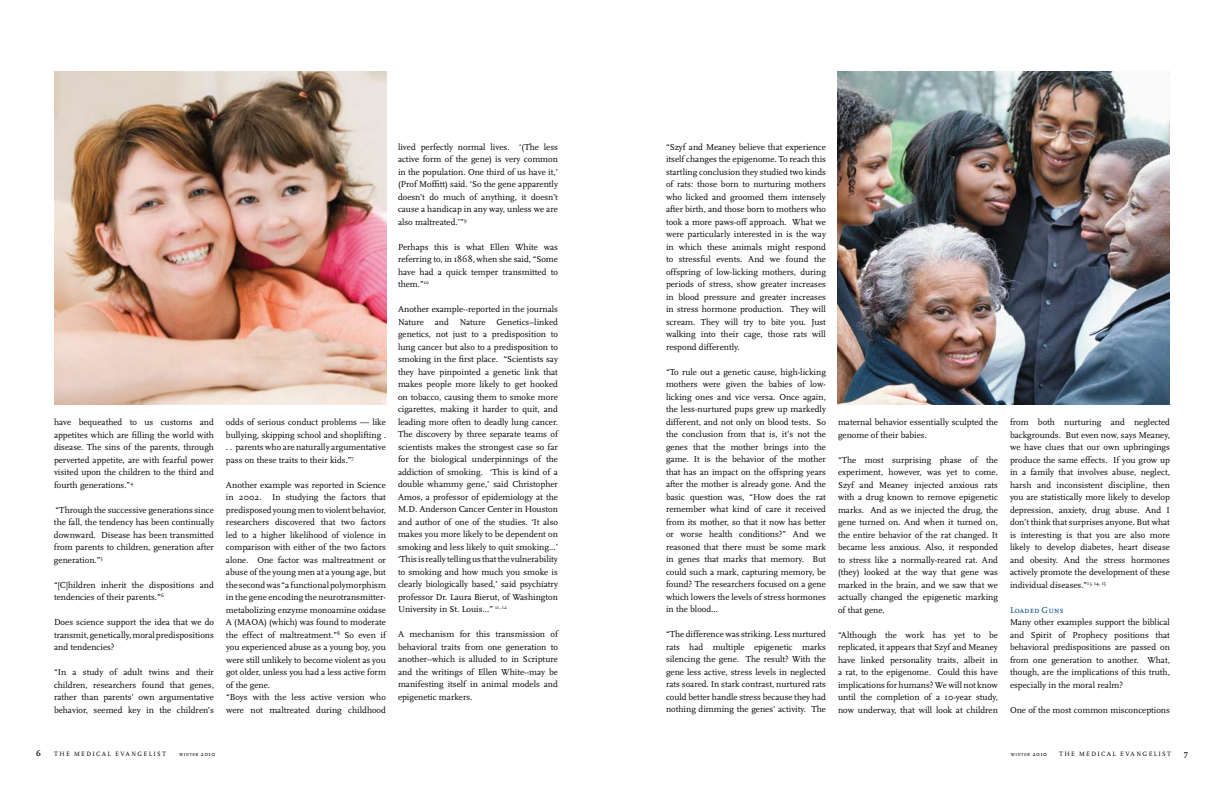
<style>
.page{position:relative;width:1224px;height:792px;background:#fff}
.page>*{position:absolute;margin:0;border:0;box-sizing:border-box;transform-origin:0 0}
.t1{font:9px/12.5px "Scala";color:#000;text-align:justify}
.t2{font:9px "Scala Caps";color:#004b83}
.t3{font:700 8px "Scala";color:#000}
.t4{font:6.5px "Scala";letter-spacing:.2em;color:#000}
.t5{font:4.6px "Scala";letter-spacing:.07em;color:#000}
.s1{font-size:6.5px}
</style>
<div class="page">
<img style="left:54px;top:71px;width:332px;height:334px">
<img style="left:838px;top:71px;width:332px;height:334px">
<p class="t1" style="left:54px;top:416px;width:162px">have bequeathed to us customs and appetites which are filling the world with disease. The sins of the parents, through perverted appetite, are with fearful power visited upon the children to the third and fourth generations.”<sup>4</sup></p>
<p class="t1" style="left:54px;top:504px;width:162px">“Through the successive generations since the fall, the tendency has been continually downward. Disease has been transmitted from parents to children, generation after generation.”<sup>5</sup></p>
<p class="t1" style="left:54px;top:579px;width:161px">“[C]hildren inherit the dispositions and tendencies of their parents.”<sup>6</sup></p>
<p class="t1" style="left:54px;top:616px;width:162px">Does science support the idea that we do transmit, genetically, moral predispositions and tendencies?</p>
<p class="t1" style="left:54px;top:666px;width:162px">“In a study of adult twins and their children, researchers found that genes, rather than parents’ own argumentative behavior, seemed key in the children’s</p>
<p class="t1" style="left:226px;top:416px;width:162px">odds of serious conduct problems — like bullying, skipping school and shoplifting . . . parents who are naturally argumentative pass on these traits to their kids.”<sup>7</sup></p>
<p class="t1" style="left:226px;top:479px;width:162px;text-align:left">Another example was reported in Science in 2002. In studying the factors that predisposed young men to violent behavior, researchers discovered that two factors led to a higher likelihood of violence in comparison with either of the two factors alone. One factor was maltreatment or abuse of the young men at a young age, but the second was “a functional polymorphism in the gene encoding the neurotransmitter&shy;metabolizing enzyme monoamine oxidase A (MAOA) (which) was found to moderate the effect of maltreatment.”<sup>8</sup> So even if you experienced abuse as a young boy, you were still unlikely to become violent as you got older, unless you had a less active form of the gene.<br>“Boys with the less active version who were not maltreated during childhood</p>
<p class="t1" style="left:398px;top:141px;width:162px">lived perfectly normal lives. ‘(The less active form of the gene) is very common in the population. One third of us have it,’ (Prof Moffitt) said. ‘So the gene apparently doesn’t do much of anything, it doesn’t cause a handicap in any way, unless we are also maltreated.’”<sup>9</sup></p>
<p class="t1" style="left:398px;top:241px;width:162px">Perhaps this is what Ellen White was referring to, in 1868, when she said, “Some have had a quick temper transmitted to them.”<sup>10</sup></p>
<p class="t1" style="left:398px;top:303px;width:162px">Another example--reported in the journals Nature and Nature Genetics--linked genetics, not just to a predisposition to lung cancer but also to a predisposition to smoking in the first place. “Scientists say they have pinpointed a genetic link that makes people more likely to get hooked on tobacco, causing them to smoke more cigarettes, making it harder to quit, and leading more often to deadly lung cancer.<br>The discovery by three separate teams of scientists makes the strongest case so far for the biological underpinnings of the addiction of smoking. ‘This is kind of a double whammy gene,’ said Christopher Amos, a professor of epidemiology at the M.D. Anderson Cancer Center in Houston and author of one of the studies. ‘It also makes you more likely to be dependent on smoking and less likely to quit smoking...’ ‘This is really telling us that the vulnerability to smoking and how much you smoke is clearly biologically based,’ said psychiatry professor Dr. Laura Bierut, of Washington University in St. Louis...” <sup>11,</sup> <sup>12</sup></p>
<p class="t1" style="left:398px;top:628px;width:162px">A mechanism for this transmission of behavioral traits from one generation to another--which is alluded to in Scripture and the writings of Ellen White--may be manifesting itself in animal models and epigenetic markers.</p>
<p class="t1" style="left:666px;top:141px;width:162px">“Szyf and Meaney believe that experience itself changes the epigenome. To reach this startling conclusion they studied two kinds of rats: those born to nurturing mothers who licked and groomed them intensely after birth, and those born to mothers who took a more paws-off approach. What we were particularly interested in is the way in which these animals might respond to stressful events. And we found the offspring of low-licking mothers, during periods of stress, show greater increases in blood pressure and greater increases in stress hormone production. They will scream. They will try to bite you. Just walking into their cage, those rats will respond differently.</p>
<p class="t1" style="left:666px;top:366px;width:162px">“To rule out a genetic cause, high-licking mothers were given the babies of low&shy;licking ones and vice versa. Once again, the less-nurtured pups grew up markedly different, and not only on blood tests. So the conclusion from that is, it’s not the genes that the mother brings into the game. It is the behavior of the mother that has an impact on the offspring years after the mother is already gone. And the basic question was, “How does the rat remember what kind of care it received from its mother, so that it now has better or worse health conditions?” And we reasoned that there must be some mark in genes that marks that memory. But could such a mark, capturing memory, be found? The researchers focused on a gene which lowers the levels of stress hormones in the blood...</p>
<p class="t1" style="left:666px;top:628px;width:162px">“The difference was striking. Less nurtured rats had multiple epigenetic marks silencing the gene. The result? With the gene less active, stress levels in neglected rats soared. In stark contrast, nurtured rats could better handle stress because they had nothing dimming the genes’ activity. The</p>
<p class="t1" style="left:838px;top:416px;width:162px">maternal behavior essentially sculpted the genome of their babies.</p>
<p class="t1" style="left:838px;top:454px;width:162px">“The most surprising phase of the experiment, however, was yet to come.<br>Szyf and Meaney injected anxious rats with a drug known to remove epigenetic marks. And as we injected the drug, the gene turned on. And when it turned on, the entire behavior of the rat changed. It became less anxious. Also, it responded to stress like a normally-reared rat. And (they) looked at the way that gene was marked in the brain, and we saw that we actually changed the epigenetic marking of that gene.</p>
<p class="t1" style="left:838px;top:629px;width:162px">“Although the work has yet to be replicated, it appears that Szyf and Meaney have linked personality traits, albeit in a rat, to the epigenome. Could this have implications for humans? We will not know until the completion of a 10-year study, now underway, that will look at children</p>
<p class="t1" style="left:1010px;top:416px;width:162px;text-align:left">from both nurturing and neglected backgrounds. But even now, says Meaney, we have clues that our own upbringings produce the same effects. If you grow up in a family that involves abuse, neglect, harsh and inconsistent discipline, then you are statistically more likely to develop depression, anxiety, drug abuse. And I don’t think that surprises anyone. But what is interesting is that you are also more likely to develop diabetes, heart disease and obesity. And the stress hormones actively promote the development of these individual diseases.”<sup>13,</sup> <sup>14,</sup> <sup>15</sup></p>
<p class="t2" style="left:1010px;top:605px;width:55px">Loaded Guns</p>
<p class="t1" style="left:1010px;top:616px;width:162px">Many other examples support the biblical and Spirit of Prophecy positions that behavioral predispositions are passed on from one generation to another. What, though, are the implications of this truth, especially in the moral realm?</p>
<p class="t1" style="left:1010px;top:704px;width:162px">One of the most common misconceptions</p>
<p class="t3" style="left:36px;top:749px;width:6px">6</p>
<p class="t4" style="left:54px;top:750px;width:113px">th e m ed ica l eva ngelis t</p>
<p class="t5" style="left:179px;top:752px;width:38px">WINTER <span class="s1">2010</span></p>
<p class="t5" style="left:1011px;top:752px;width:38px">WINTER <span class="s1">2010</span></p>
<p class="t4" style="left:1059px;top:750px;width:113px">th e m ed ica l eva ngelis t</p>
<p class="t3" style="left:1184px;top:749px;width:5px">7</p>
</div>
